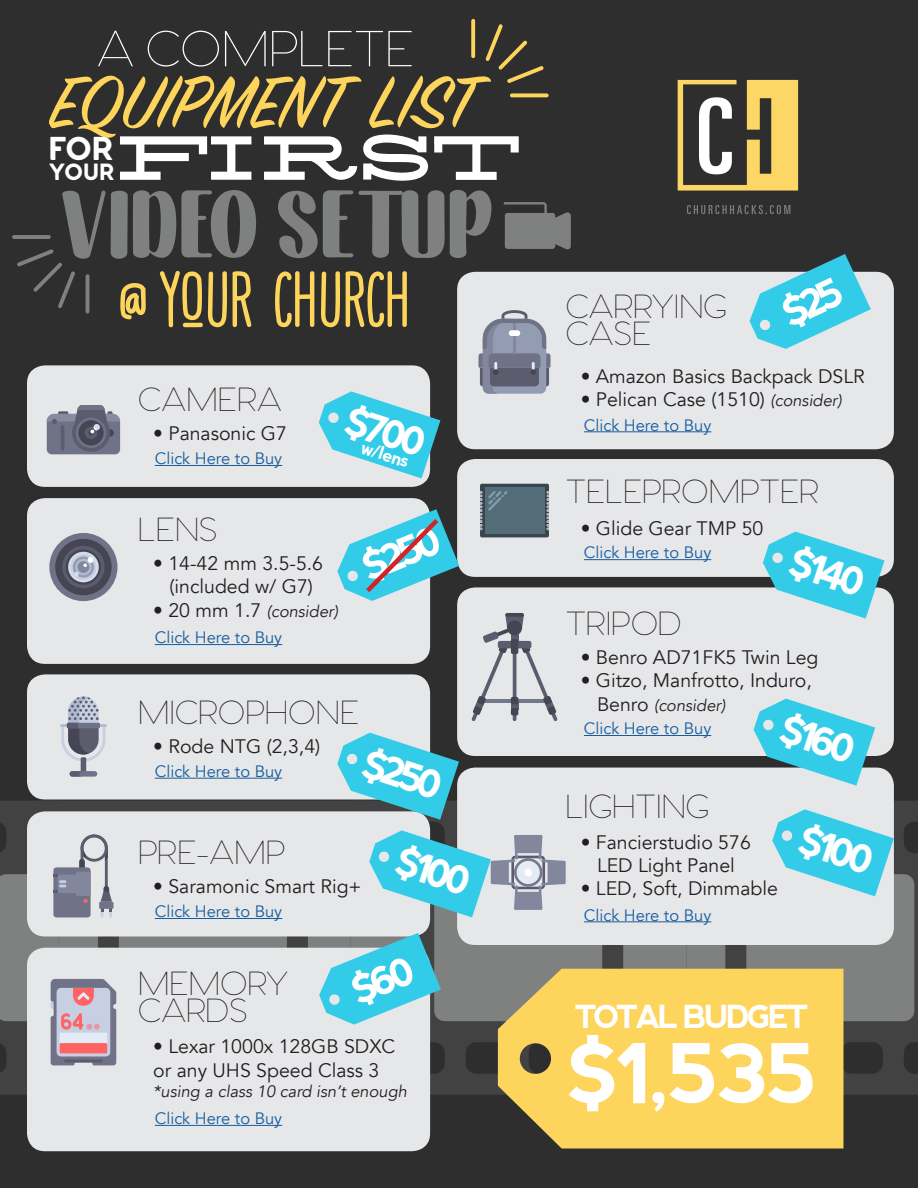
<style>
.page{position:relative;width:918px;height:1188px;background:#2e2e2e}
.page>*{position:absolute;margin:0;border:0;box-sizing:border-box;transform-origin:0 0}
.t1{font:88.65px "Silverfake";letter-spacing:-.04em;color:#fff}
.t2{font:84.3px "scyllasans";color:#7f8080}
.t3{font:82.2px "Abside";color:#fff}
.t4{font:81.45px "Sign Painter House Script";color:#fdd55c}
.t5{font:68.7px "Euphoria Sans Hand Drawn";color:#fdd55c}
.t6{font:100 52.2px "Venti CF";color:#fff}
.t7{font:39.3px "Abside";color:#fff}
.t8{font:100 34.5px/27px "Venti CF";color:#231f20}
.t9{font:900 34.2px "Venti CF";color:#fff}
.t10{font:31.65px "Abside";letter-spacing:-.1em;color:#fff}
.t11{font:900 24.15px "Venti CF";color:#fff}
.t12{font:19.5px/23.4px "Avenir";color:#231f20;text-align:center}
.t13{font:18px "Abside";color:#fff}
.t14{font:16.5px "Avenir";color:#175d9e}
.t15{font:italic 16.5px "Avenir";color:#231f20}
.s1{font-style:normal;font-size:19.5px}
.s2{font-style:italic;font-size:16.5px}
</style>
<div class="page">
<svg style="left:843px;top:801px;width:75px;height:294px;fill:#424242"></svg>
<div style="left:116px;top:801px;width:221px;height:10px;background:#424242"></div>
<svg style="left:116px;top:936px;width:203px;height:12px;background:#7f7f80"></svg>
<svg style="left:428px;top:820px;width:70px;height:275px;fill:#424242"></svg>
<svg style="left:423px;top:917px;width:239px;height:104px;background:#7b7c7b"></svg>
<div style="left:27px;top:365px;width:403px;height:122px;background:#e6e7e9;border-radius:18px"></div>
<div style="left:457px;top:272px;width:437px;height:177px;background:#e6e7e9;border-radius:18px"></div>
<div style="left:27px;top:498px;width:403px;height:166px;background:#e6e7e9;border-radius:18px"></div>
<div style="left:457px;top:459px;width:437px;height:118px;background:#e6e7e9;border-radius:18px"></div>
<div style="left:27px;top:674px;width:403px;height:126px;background:#e6e7e9;border-radius:18px"></div>
<div style="left:457px;top:587px;width:437px;height:169px;background:#e6e7e9;border-radius:18px"></div>
<div style="left:27px;top:811px;width:403px;height:125px;background:#e6e7e9;border-radius:18px"></div>
<div style="left:457px;top:768px;width:437px;height:177px;background:#e6e7e9;border-radius:18px"></div>
<div style="left:27px;top:948px;width:403px;height:203px;background:#e6e7e9;border-radius:18px"></div>
<hr style="left:155px;top:465px;width:127px;height:1px;background:#175d9e">
<hr style="left:584px;top:431px;width:127px;height:1px;background:#175d9e">
<hr style="left:155px;top:644px;width:127px;height:1px;background:#175d9e">
<hr style="left:584px;top:559px;width:127px;height:1px;background:#175d9e">
<hr style="left:155px;top:778px;width:127px;height:1px;background:#175d9e">
<hr style="left:584px;top:735px;width:127px;height:1px;background:#175d9e">
<hr style="left:155px;top:918px;width:127px;height:1px;background:#175d9e">
<hr style="left:584px;top:921px;width:127px;height:1px;background:#175d9e">
<hr style="left:155px;top:1125px;width:127px;height:1px;background:#175d9e">
<svg style="left:319px;top:391px;width:121px;height:87px"></svg>
<svg style="left:498px;top:969px;width:345px;height:180px;background:#edc85a"></svg>
<svg style="left:337px;top:733px;width:122px;height:87px"></svg>
<svg style="left:763px;top:532px;width:122px;height:87px"></svg>
<svg style="left:754px;top:699px;width:121px;height:87px"></svg>
<svg style="left:662px;top:809px;width:256px;height:212px"></svg>
<svg style="left:478px;top:310px;width:73px;height:84px"></svg>
<hr style="left:513px;top:323px;width:3px;height:30px;background:#82879e">
<div style="left:509px;top:330px;width:11px;height:6px;background:#fff;border-radius:3px"></div>
<svg style="left:49px;top:533px;width:69px;height:68px"></svg>
<svg style="left:0;top:801px;width:116px;height:294px"></svg>
<hr style="left:60px;top:724px;width:47px;height:3px;background:#b0bad1">
<svg style="left:61px;top:697px;width:45px;height:80px"></svg>
<svg style="left:47px;top:405px;width:73px;height:49px;background:#777889"></svg>
<svg style="left:369px;top:830px;width:197px;height:87px"></svg>
<svg style="left:472px;top:616px;width:85px;height:105px"></svg>
<hr style="left:505px;top:613px;width:19px;height:4px;background:#454554;border-radius:2px">
<svg style="left:480px;top:484px;width:69px;height:53px;background:#536874"></svg>
<svg style="left:337px;top:509px;width:122px;height:92px"></svg>
<svg style="left:504px;top:202px;width:67px;height:48px"></svg>
<img style="left:677px;top:79px;width:122px;height:135px">
<svg style="left:471px;top:19px;width:4px;height:39px"></svg>
<svg style="left:485px;top:24px;width:59px;height:59px"></svg>
<svg style="left:510px;top:93px;width:39px;height:4px"></svg>
<hr style="left:86px;top:274px;width:3px;height:40px;background:#7f8080;border-radius:2px">
<svg style="left:17px;top:249px;width:58px;height:59px"></svg>
<hr style="left:12px;top:235px;width:39px;height:4px;background:#7f8080;border-radius:2px">
<svg style="left:319px;top:933px;width:122px;height:92px"></svg>
<svg style="left:750px;top:254px;width:121px;height:95px"></svg>
<p class="t6" style="left:96px;top:17px;width:319px">A COMPLETE</p>
<p class="t4" style="left:50px;top:52px;width:433px">EQUIPMENT LIST</p>
<p class="t9" style="left:49px;top:127px;width:66px">FOR</p>
<p class="t11" style="left:49px;top:157px;width:67px">YOUR</p>
<p class="t1" style="left:116px;top:106px;width:407px">First</p>
<p class="t2" style="left:60px;top:179px;width:436px">VIDEO SETUP</p>
<p class="t5" style="left:120px;top:252px;width:292px">@ YOUR CHURCH</p>
<p class="t8" style="left:138px;top:387px;width:145px">CAMERA</p>
<p class="t12" style="left:153px;top:422px;width:135px">• Panasonic G7</p>
<p class="t14" style="left:155px;top:449px;width:129px">Click Here to Buy</p>
<p class="t7" style="left:355px;top:394px;width:85px;rotate:18deg">$700</p>
<p class="t13" style="left:365px;top:435px;width:51px;rotate:18deg">w/lens</p>
<p class="t8" style="left:138px;top:517px;width:81px">LENS</p>
<p class="t12" style="left:153px;top:552px;width:171px">• 14-42 mm 3.5-5.6 (included w/ G7)</p>
<p class="t15" style="left:153px;top:601px;width:186px"><span class="s1">• 20 mm 1.7</span> (consider)</p>
<p class="t14" style="left:155px;top:628px;width:129px">Click Here to Buy</p>
<p class="t7" style="left:354px;top:544px;width:84px;rotate:-22deg">$250</p>
<p class="t8" style="left:138px;top:700px;width:223px">MICROPHONE</p>
<p class="t12" style="left:153px;top:735px;width:168px">• Rode NTG (2,3,4)</p>
<p class="t14" style="left:155px;top:761px;width:129px">Click Here to Buy</p>
<p class="t7" style="left:372px;top:737px;width:84px;rotate:18deg">$250</p>
<p class="t8" style="left:138px;top:840px;width:148px">PRE-AMP</p>
<p class="t12" style="left:153px;top:875px;width:210px">• Saramonic Smart Rig+</p>
<p class="t7" style="left:406px;top:835px;width:79px;rotate:18deg">$100</p>
<p class="t8" style="left:566px;top:294px;width:163px">CARRYING<br>CASE</p>
<p class="t12" style="left:581px;top:365px;width:285px">• Amazon Basics Backpack DSLR</p>
<p class="t12" style="left:581px;top:388px;width:262px">• Pelican Case (1510) <span class="s2">(consider)</span></p>
<p class="t14" style="left:584px;top:415px;width:129px">Click Here to Buy</p>
<p class="t8" style="left:566px;top:479px;width:255px">TELEPROMPTER</p>
<p class="t12" style="left:581px;top:517px;width:184px">• Glide Gear TMP 50</p>
<p class="t14" style="left:584px;top:543px;width:129px">Click Here to Buy</p>
<p class="t8" style="left:566px;top:611px;width:118px">TRIPOD</p>
<p class="t7" style="left:799px;top:536px;width:80px;rotate:18deg">$140</p>
<p class="t12" style="left:581px;top:646px;width:239px">• Benro AD71FK5 Twin Leg</p>
<p class="t12" style="left:581px;top:669px;width:233px">• Gitzo, Manfrotto, Induro,</p>
<p class="t15" style="left:597px;top:695px;width:130px"><span class="s1">Benro</span> (consider)</p>
<p class="t7" style="left:790px;top:703px;width:79px;rotate:18deg">$160</p>
<p class="t14" style="left:584px;top:719px;width:129px">Click Here to Buy</p>
<p class="t8" style="left:566px;top:794px;width:145px">LIGHTING</p>
<p class="t12" style="left:581px;top:831px;width:172px">• Fancierstudio 576<br>LED Light Panel</p>
<p class="t12" style="left:581px;top:877px;width:199px">• LED, Soft, Dimmable</p>
<p class="t7" style="left:809px;top:814px;width:79px;rotate:18deg">$100</p>
<p class="t14" style="left:155px;top:902px;width:129px">Click Here to Buy</p>
<p class="t14" style="left:584px;top:905px;width:129px">Click Here to Buy</p>
<p class="t8" style="left:138px;top:971px;width:151px">MEMORY<br>CARDS</p>
<p class="t12" style="left:153px;top:1035px;width:244px">• Lexar 1000x 128GB SDXC</p>
<p class="t12" style="left:153px;top:1059px;width:228px">or any UHS Speed Class 3</p>
<p class="t15" style="left:153px;top:1082px;width:255px">*using a class 10 card isn’t enough</p>
<p class="t14" style="left:155px;top:1109px;width:129px">Click Here to Buy</p>
<p class="t10" style="left:575px;top:995px;width:236px">TOTAL BUDGET</p>
<p class="t3" style="left:567px;top:1019px;width:252px">$1,535</p>
</div>
